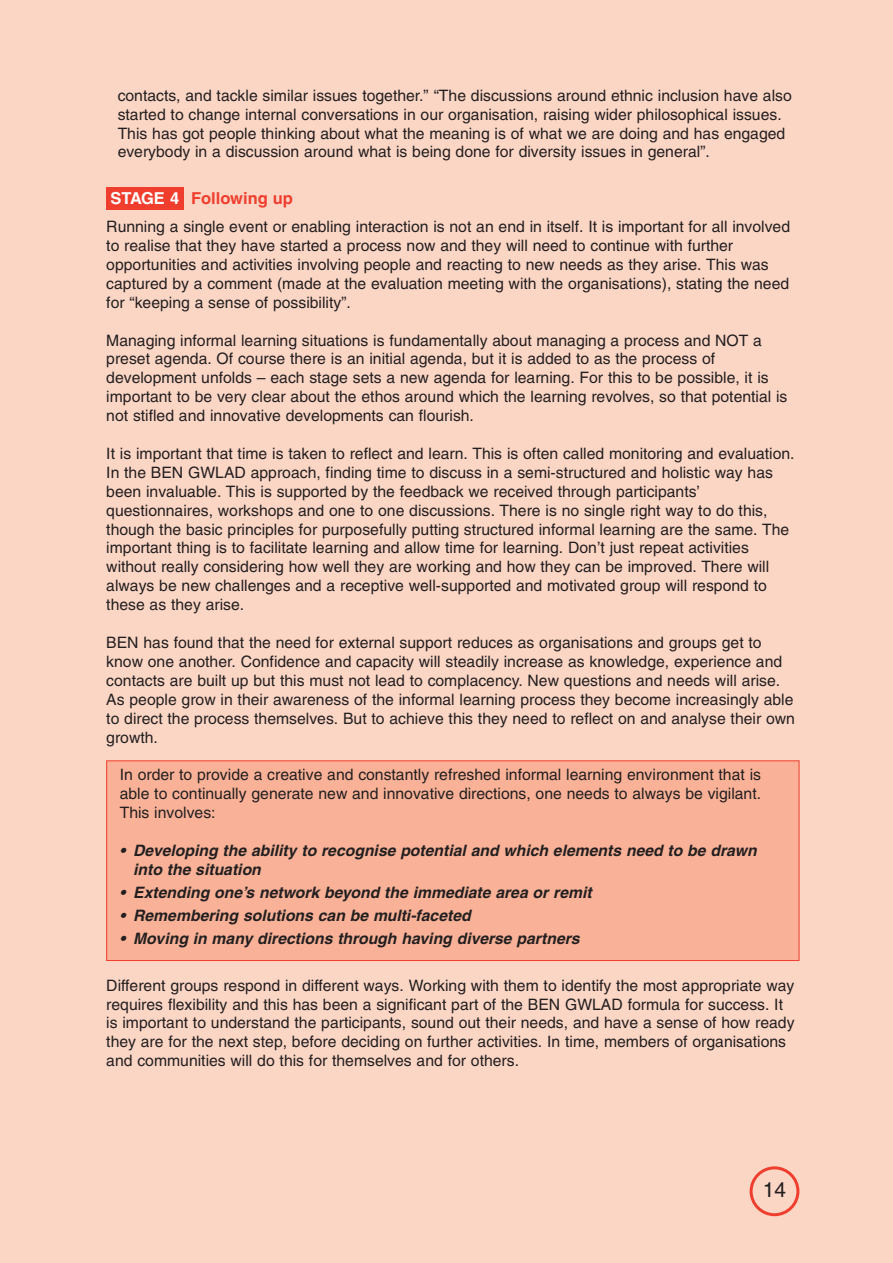
<style>
.page{position:relative;width:893px;height:1263px;background:#fcd6c5}
.page>*{position:absolute;margin:0;border:0;box-sizing:border-box;transform-origin:0 0}
.t1{font:21px "Helvetica";color:#231f20}
.t2{font:700 16.5px "Helvetica";color:#ef3e2e}
.t3{font:15.75px/18.9px "Helvetica";color:#231f20}
.t4{font:italic 700 15.75px/18.9px "Helvetica";color:#231f20}
.s1{color:#fff}
</style>
<div class="page">
<div style="left:106px;top:187px;width:78px;height:23px;background:#ef3e2e"></div>
<div style="left:107px;top:761px;width:692px;height:199px;background:#f9b297"></div>
<div style="left:106px;top:760px;width:693px;height:201px;border:1px solid #ef3e2e"></div>
<svg style="left:750px;top:1166px;width:49px;height:50px"></svg>
<p class="t3" style="left:118px;top:87px;width:676px">contacts, and tackle similar issues together.” “The discussions around ethnic inclusion have also started to change internal conversations in our organisation, raising wider philosophical issues.<br>This has got people thinking about what the meaning is of what we are doing and has engaged everybody in a discussion around what is being done for diversity issues in general”.</p>
<p class="t2" style="left:110px;top:192px;width:184px"><span class="s1">STAGE 4</span> Following up</p>
<p class="t3" style="left:106px;top:219px;width:685px">Running a single event or enabling interaction is not an end in itself. It is important for all involved to realise that they have started a process now and they will need to continue with further opportunities and activities involving people and reacting to new needs as they arise. This was captured by a comment (made at the evaluation meeting with the organisations), stating the need for “keeping a sense of possibility”.</p>
<p class="t3" style="left:106px;top:332px;width:683px">Managing informal learning situations is fundamentally about managing a process and NOT a preset agenda. Of course there is an initial agenda, but it is added to as the process of development unfolds – each stage sets a new agenda for learning. For this to be possible, it is important to be very clear about the ethos around which the learning revolves, so that potential is not stifled and innovative developments can flourish.</p>
<p class="t3" style="left:106px;top:445px;width:690px">It is important that time is taken to reflect and learn. This is often called monitoring and evaluation.<br>In the BEN GWLAD approach, finding time to discuss in a semi-structured and holistic way has been invaluable. This is supported by the feedback we received through participants’ questionnaires, workshops and one to one discussions. There is no single right way to do this, though the basic principles for purposefully putting structured informal learning are the same. The important thing is to facilitate learning and allow time for learning. Don’t just repeat activities without really considering how well they are working and how they can be improved. There will always be new challenges and a receptive well-supported and motivated group will respond to these as they arise.</p>
<p class="t3" style="left:106px;top:634px;width:690px">BEN has found that the need for external support reduces as organisations and groups get to know one another. Confidence and capacity will steadily increase as knowledge, experience and contacts are built up but this must not lead to complacency. New questions and needs will arise.<br>As people grow in their awareness of the informal learning process they become increasingly able to direct the process themselves. But to achieve this they need to reflect on and analyse their own growth.</p>
<p class="t3" style="left:120px;top:767px;width:643px;text-align:justify">In order to provide a creative and constantly refreshed informal learning environment that is able to continually generate new and innovative directions, one needs to always be vigilant.<br>This involves:</p>
<p class="t4" style="left:133px;top:842px;width:625px;text-indent:-13px">• Developing the ability to recognise potential and which elements need to be drawn into the situation</p>
<p class="t4" style="left:120px;top:884px;width:473px">• Extending one’s network beyond the immediate area or remit</p>
<p class="t4" style="left:120px;top:907px;width:352px">• Remembering solutions can be multi-faceted</p>
<p class="t4" style="left:120px;top:930px;width:461px">• Moving in many directions through having diverse partners</p>
<p class="t3" style="left:106px;top:977px;width:690px">Different groups respond in different ways. Working with them to identify the most appropriate way requires flexibility and this has been a significant part of the BEN GWLAD formula for success. It is important to understand the participants, sound out their needs, and have a sense of how ready they are for the next step, before deciding on further activities. In time, members of organisations and communities will do this for themselves and for others.</p>
<h1 class="t1" style="left:763px;top:1182px;width:25px">14</h1>
</div>
